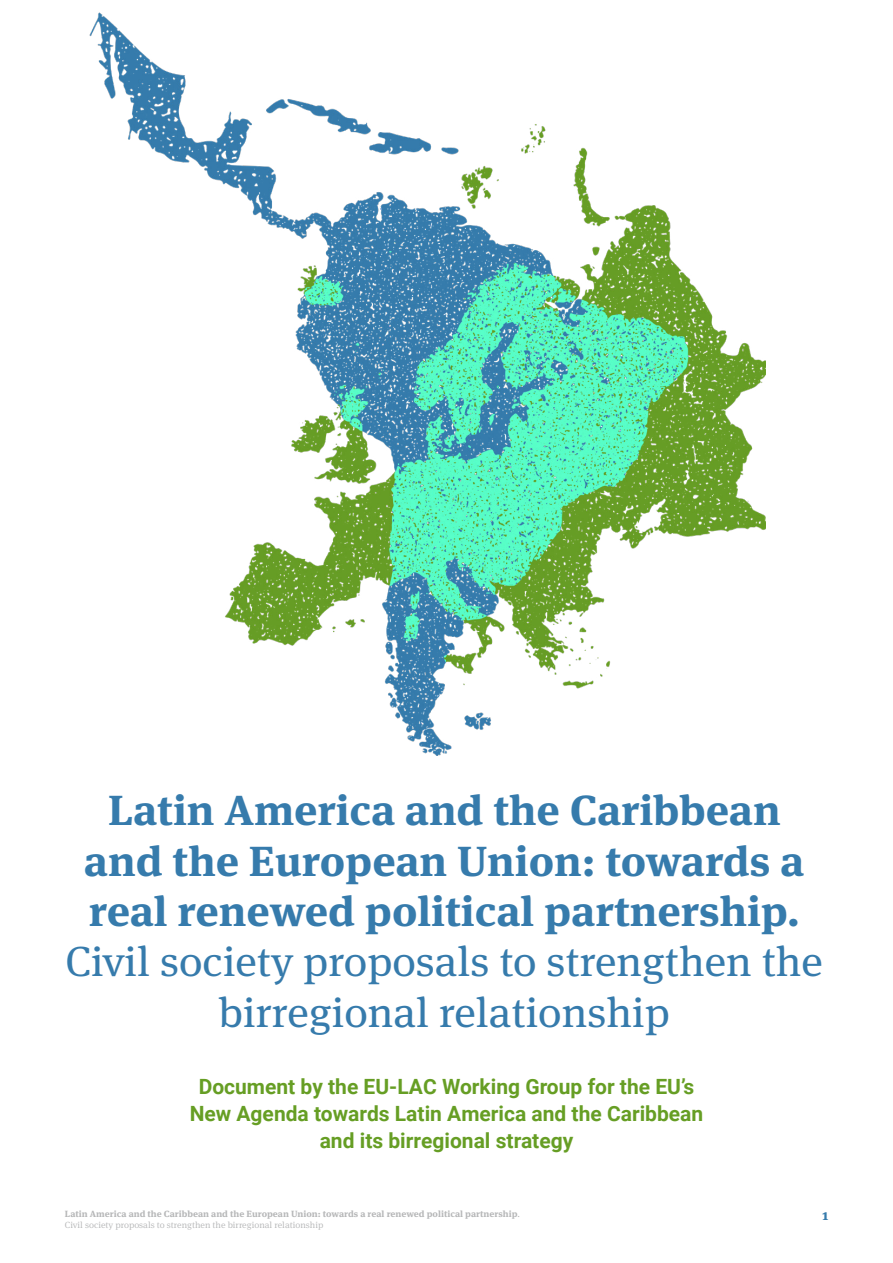
<style>
.page{position:relative;width:893px;height:1263px;background:#fff}
.page>*{position:absolute;margin:0;border:0;box-sizing:border-box;transform-origin:0 0}
.t1{font:700 42px/50.4px "Meta Serif Pro";color:#367bac;text-align:center;scale:1.05 1}
.t2{font:42px/50.4px "Meta Serif Pro";color:#367bac;text-align:center;scale:1.05 1}
.t3{font:700 21px/27px "Roboto";color:#669e24;text-align:center}
.t4{font:700 15px "Meta Serif Pro";color:#367bac}
.t5{font:700 9px "Meta Serif Pro";color:#b6b7b8;scale:1.05 1}
.t6{font:300 9px "Meta Serif Pro";color:#b6b7b8;scale:1.05 1}
.s1{font-weight:300}
</style>
<div class="page">
<img style="left:89px;top:12px;width:676px;height:743px">
<h1 class="t1" style="left:84px;top:782px;width:687px">Latin America and the Caribbean and the European Union: towards a real renewed political partnership.</h1>
<h1 class="t2" style="left:66px;top:934px;width:723px">Civil society proposals to strengthen the birregional relationship</h1>
<p class="t3" style="left:190px;top:1072px;width:515px">Document by the EU-LAC Working Group for the EU’s<br>New Agenda towards Latin America and the Caribbean and its birregional strategy</p>
<p class="t5" style="left:65px;top:1207px;width:435px">Latin America and the Caribbean and the European Union: towards a real renewed political partnership<span class="s1">.</span></p>
<p class="t4" style="left:822px;top:1202px;width:8px">1</p>
<p class="t6" style="left:65px;top:1218px;width:248px">Civil society proposals to strengthen the birregional relationship</p>
</div>
